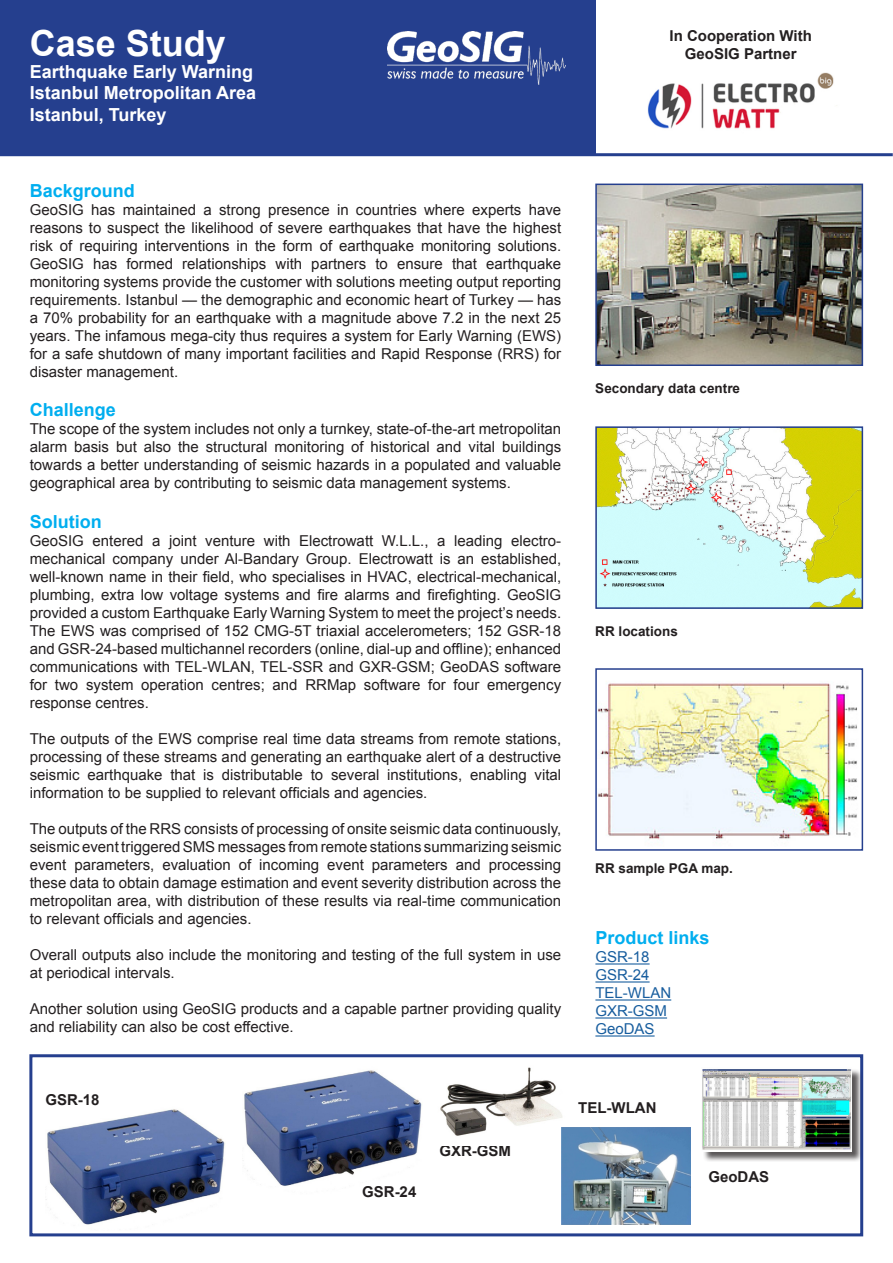
<style>
.page{position:relative;width:893px;height:1263px;background:#fff}
.page>*{position:absolute;margin:0;border:0;box-sizing:border-box;transform-origin:0 0}
.t1{font:700 36px "Arial";color:#fff}
.t2{font:700 18px "Arial";color:#fff}
.t3{font:700 18px "Arial";color:#00aeef}
.t4{font:15px/18px "Arial";color:#231f20;text-align:justify}
.t5{font:700 15px "Arial";color:#231f20}
.t6{font:15px/18px "Arial";color:#175d9e}
.t7{font:700 13.5px "Arial";color:#231f20}
</style>
<div class="page">
<div style="left:29px;top:1054px;width:834px;height:182px;border:3px solid #253f8e"></div>
<div style="left:0;top:0;width:595px;height:153px;background:#253f8e"></div>
<img style="left:387px;top:31px;width:179px;height:53px">
<img style="left:598px;top:187px;width:262px;height:176px">
<div style="left:595px;top:184px;width:268px;height:182px;border:2px solid #253f8e"></div>
<div style="left:703px;top:1068px;width:160px;height:94px;background:#231f20;opacity:.75"></div>
<img style="left:702px;top:1068px;width:149px;height:83px">
<hr style="left:0;top:153px;width:893px;height:3px;background:#253f8e">
<hr style="left:595px;top:963px;width:55px;height:1px;background:#175d9e">
<hr style="left:595px;top:981px;width:55px;height:1px;background:#175d9e">
<hr style="left:595px;top:999px;width:76px;height:1px;background:#175d9e">
<hr style="left:595px;top:1017px;width:72px;height:1px;background:#175d9e">
<hr style="left:595px;top:1035px;width:60px;height:1px;background:#175d9e">
<img style="left:647px;top:72px;width:187px;height:57px">
<img style="left:598px;top:429px;width:262px;height:177px">
<div style="left:595px;top:426px;width:268px;height:183px;border:2px solid #253f8e"></div>
<img style="left:598px;top:681px;width:259px;height:159px">
<div style="left:595px;top:668px;width:268px;height:183px;border:2px solid #253f8e"></div>
<img style="left:46px;top:1109px;width:179px;height:116px">
<img style="left:244px;top:1070px;width:178px;height:116px">
<img style="left:440px;top:1067px;width:123px;height:69px">
<img style="left:561px;top:1127px;width:130px;height:97px">
<p class="t1" style="left:30px;top:19px;width:198px">Case Study</p>
<p class="t2" style="left:30px;top:59px;width:225px">Earthquake Early Warning</p>
<p class="t2" style="left:30px;top:81px;width:228px">Istanbul Metropolitan Area</p>
<p class="t2" style="left:30px;top:102px;width:138px">Istanbul, Turkey</p>
<p class="t5" style="left:669px;top:25px;width:144px">In Cooperation With</p>
<p class="t5" style="left:685px;top:43px;width:113px">GeoSIG Partner</p>
<p class="t3" style="left:30px;top:178px;width:107px">Background</p>
<p class="t4" style="left:30px;top:201px;width:533px">GeoSIG has maintained a strong presence in countries where experts have reasons to suspect the likelihood of severe earthquakes that have the highest risk of requiring interventions in the form of earthquake monitoring solutions.<br>GeoSIG has formed relationships with partners to ensure that earthquake monitoring systems provide the customer with solutions meeting output reporting requirements. Istanbul — the demographic and economic heart of Turkey — has a 70% probability for an earthquake with a magnitude above 7.2 in the next 25 years. The infamous mega-city thus requires a system for Early Warning (EWS) for a safe shutdown of many important facilities and Rapid Response (RRS) for disaster management.</p>
<p class="t3" style="left:30px;top:398px;width:88px">Challenge</p>
<p class="t4" style="left:30px;top:420px;width:533px">The scope of the system includes not only a turnkey, state-of-the-art metropolitan alarm basis but also the structural monitoring of historical and vital buildings towards a better understanding of seismic hazards in a populated and valuable geographical area by contributing to seismic data management systems.</p>
<p class="t3" style="left:30px;top:510px;width:73px">Solution</p>
<p class="t4" style="left:30px;top:532px;width:533px">GeoSIG entered a joint venture with Electrowatt W.L.L., a leading electro&shy;mechanical company under Al-Bandary Group. Electrowatt is an established, well-known name in their field, who specialises in HVAC, electrical-mechanical, plumbing, extra low voltage systems and fire alarms and firefighting. GeoSIG provided a custom Earthquake Early Warning System to meet the project’s needs.</p>
<p class="t4" style="left:30px;top:622px;width:533px">The EWS was comprised of 152 CMG-5T triaxial accelerometers; 152 GSR-18 and GSR-24-based multichannel recorders (online, dial-up and offline); enhanced communications with TEL-WLAN, TEL-SSR and GXR-GSM; GeoDAS software for two system operation centres; and RRMap software for four emergency response centres.</p>
<p class="t4" style="left:30px;top:730px;width:533px">The outputs of the EWS comprise real time data streams from remote stations, processing of these streams and generating an earthquake alert of a destructive seismic earthquake that is distributable to several institutions, enabling vital information to be supplied to relevant officials and agencies.</p>
<p class="t4" style="left:30px;top:820px;width:533px">The outputs of the RRS consists of processing of onsite seismic data continuously, seismic event triggered SMS messages from remote stations summarizing seismic event parameters, evaluation of incoming event parameters and processing these data to obtain damage estimation and event severity distribution across the metropolitan area, with distribution of these results via real-time communication to relevant officials and agencies.</p>
<p class="t4" style="left:30px;top:946px;width:533px">Overall outputs also include the monitoring and testing of the full system in use at periodical intervals.</p>
<p class="t4" style="left:30px;top:1000px;width:533px">Another solution using GeoSIG products and a capable partner providing quality and reliability can also be cost effective.</p>
<p class="t7" style="left:595px;top:379px;width:146px">Secondary data centre</p>
<p class="t7" style="left:595px;top:622px;width:84px">RR locations</p>
<p class="t7" style="left:595px;top:859px;width:139px">RR sample PGA map.</p>
<p class="t3" style="left:595px;top:926px;width:116px">Product links</p>
<p class="t6" style="left:595px;top:948px;width:77px">GSR-18<br>GSR-24<br>TEL-WLAN</p>
<p class="t6" style="left:595px;top:1002px;width:73px">GXR-GSM<br>GeoDAS</p>
<p class="t5" style="left:45px;top:1089px;width:56px">GSR-18</p>
<p class="t5" style="left:362px;top:1182px;width:56px">GSR-24</p>
<p class="t5" style="left:439px;top:1141px;width:73px">GXR-GSM</p>
<p class="t5" style="left:578px;top:1098px;width:80px">TEL-WLAN</p>
<p class="t5" style="left:708px;top:1167px;width:62px">GeoDAS</p>
</div>
